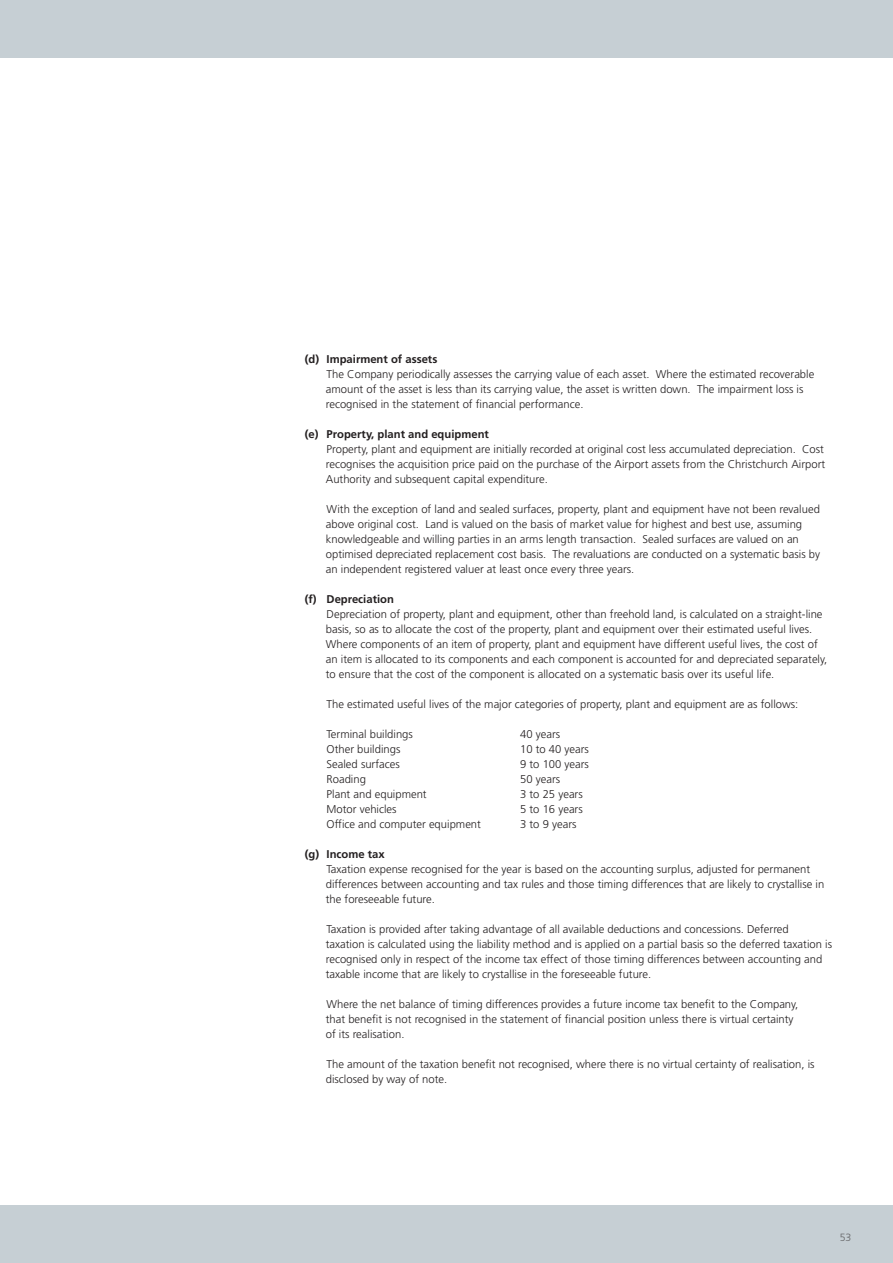
<style>
.page{position:relative;width:893px;height:1263px;background:#fff}
.page>*{position:absolute;margin:0;border:0;box-sizing:border-box;transform-origin:0 0}
.t1{font:300 11.25px/15px "Frutiger";color:#231f20}
.t2{font:700 11.25px "Frutiger";color:#231f20}
.t3{font:300 10.5px "Frutiger";color:#636466}
</style>
<div class="page">
<div style="left:1px;top:0;width:891px;height:58px;background:#c6cfd4"></div>
<div style="left:1px;top:1205px;width:891px;height:57px;background:#c6cfd4"></div>
<p class="t2" style="left:305px;top:354px;width:134px">(d) Impairment of assets</p>
<p class="t1" style="left:326px;top:367px;width:490px">The Company periodically assesses the carrying value of each asset. Where the estimated recoverable amount of the asset is less than its carrying value, the asset is written down. The impairment loss is recognised in the statement of financial performance.</p>
<p class="t2" style="left:305px;top:429px;width:186px">(e) Property, plant and equipment</p>
<p class="t1" style="left:326px;top:442px;width:501px;text-align:justify">Property, plant and equipment are initially recorded at original cost less accumulated depreciation. Cost recognises the acquisition price paid on the purchase of the Airport assets from the Christchurch Airport Authority and subsequent capital expenditure.</p>
<p class="t1" style="left:326px;top:502px;width:496px">With the exception of land and sealed surfaces, property, plant and equipment have not been revalued above original cost. Land is valued on the basis of market value for highest and best use, assuming knowledgeable and willing parties in an arms length transaction. Sealed surfaces are valued on an optimised depreciated replacement cost basis. The revaluations are conducted on a systematic basis by an independent registered valuer at least once every three years.</p>
<p class="t2" style="left:305px;top:594px;width:91px">(f) Depreciation</p>
<p class="t1" style="left:326px;top:607px;width:503px">Depreciation of property, plant and equipment, other than freehold land, is calculated on a straight-line basis, so as to allocate the cost of the property, plant and equipment over their estimated useful lives.<br>Where components of an item of property, plant and equipment have different useful lives, the cost of an item is allocated to its components and each component is accounted for and depreciated separately, to ensure that the cost of the component is allocated on a systematic basis over its useful life.</p>
<p class="t1" style="left:326px;top:697px;width:473px">The estimated useful lives of the major categories of property, plant and equipment are as follows:</p>
<p class="t1" style="left:326px;top:727px;width:88px">Terminal buildings</p>
<p class="t1" style="left:520px;top:727px;width:42px">40 years</p>
<p class="t1" style="left:326px;top:742px;width:75px">Other buildings</p>
<p class="t1" style="left:520px;top:742px;width:70px">10 to 40 years</p>
<p class="t1" style="left:326px;top:757px;width:75px">Sealed surfaces</p>
<p class="t1" style="left:520px;top:757px;width:70px">9 to 100 years</p>
<p class="t1" style="left:326px;top:772px;width:41px">Roading</p>
<p class="t1" style="left:520px;top:772px;width:42px">50 years</p>
<p class="t1" style="left:326px;top:787px;width:102px">Plant and equipment</p>
<p class="t1" style="left:520px;top:787px;width:64px">3 to 25 years</p>
<p class="t1" style="left:326px;top:802px;width:72px">Motor vehicles</p>
<p class="t1" style="left:520px;top:802px;width:64px">5 to 16 years</p>
<p class="t1" style="left:326px;top:817px;width:156px">Office and computer equipment</p>
<p class="t1" style="left:520px;top:817px;width:58px">3 to 9 years</p>
<p class="t2" style="left:305px;top:849px;width:81px">(g) Income tax</p>
<p class="t1" style="left:326px;top:862px;width:500px">Taxation expense recognised for the year is based on the accounting surplus, adjusted for permanent differences between accounting and tax rules and those timing differences that are likely to crystallise in the foreseeable future.</p>
<p class="t1" style="left:326px;top:922px;width:507px">Taxation is provided after taking advantage of all available deductions and concessions. Deferred<br>taxation is calculated using the liability method and is applied on a partial basis so the deferred taxation is recognised only in respect of the income tax effect of those timing differences between accounting and taxable income that are likely to crystallise in the foreseeable future.</p>
<p class="t1" style="left:326px;top:997px;width:474px">Where the net balance of timing differences provides a future income tax benefit to the Company, that benefit is not recognised in the statement of financial position unless there is virtual certainty of its realisation.</p>
<p class="t1" style="left:326px;top:1057px;width:490px">The amount of the taxation benefit not recognised, where there is no virtual certainty of realisation, is disclosed by way of note.</p>
<p class="t3" style="left:839px;top:1233px;width:13px">53</p>
</div>
